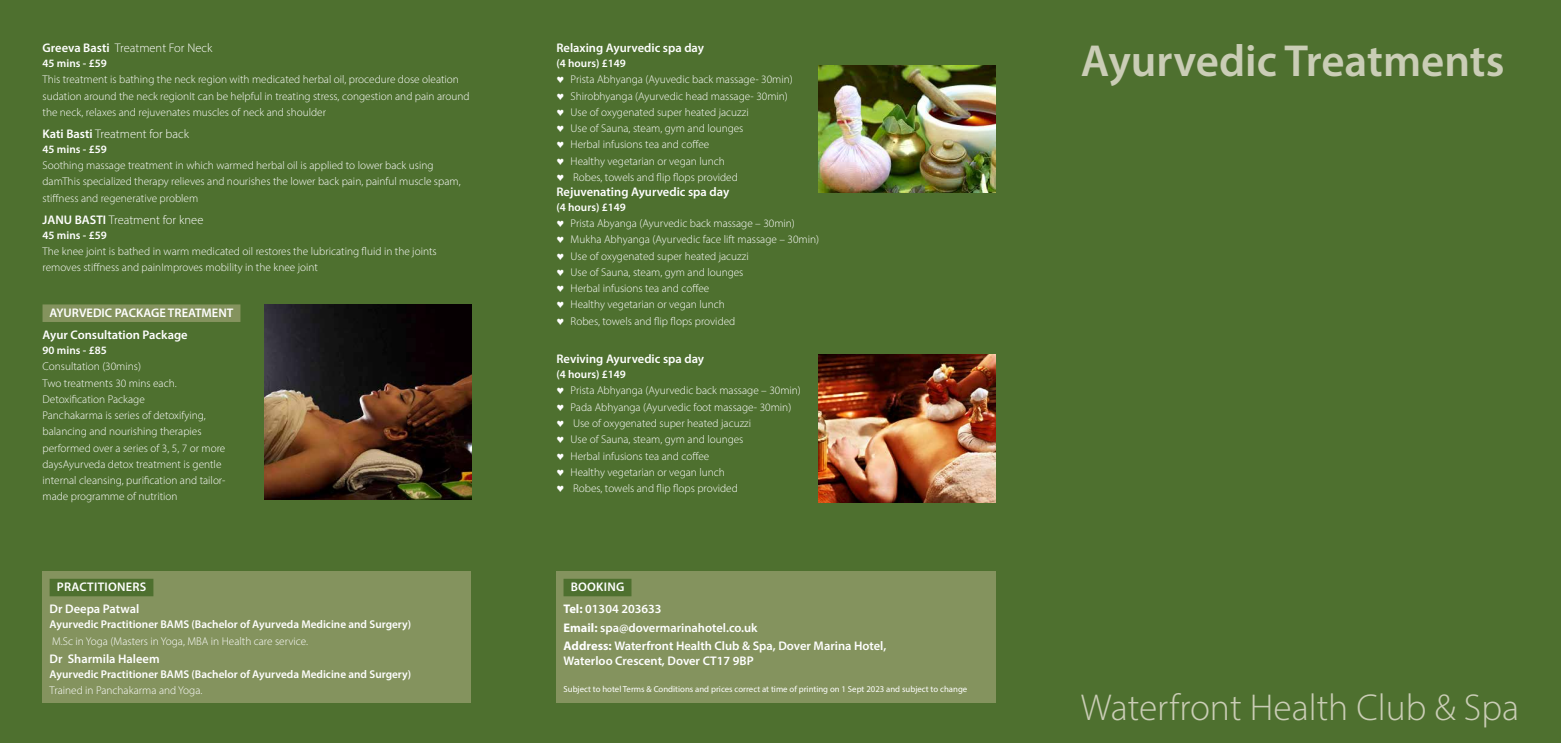
<style>
.page{position:relative;width:1563px;height:745px;background:#fff}
.page>*{position:absolute;margin:0;border:0;box-sizing:border-box;transform-origin:0 0}
.t1{font:600 45px "Myriad Pro";color:#cacdb6}
.t2{font:300 37.5px "Myriad Pro";color:#cacdb6}
.t3{font:600 12.5px/22.1px "Myriad Pro";color:#fff}
.t4{font:300 12.5px "Myriad Pro";color:#fff}
.t5{font:300 11.25px/16.2px "Myriad Pro";color:#fff}
.t6{font:600 11.25px "Myriad Pro";color:#fff}
.t7{font:8.75px "Myriad Pro";color:#fff}
.s1{font-weight:600}
.s2{font-weight:700}
</style>
<div class="page">
<div style="left:0;top:0;width:1560px;height:742px;background:#4e702f"></div>
<div style="left:43px;top:304px;width:197px;height:18px;background:#84935e"></div>
<img style="left:819px;top:66px;width:177px;height:126px">
<img style="left:819px;top:354px;width:177px;height:148px">
<div style="left:43px;top:570px;width:428px;height:132px;background:#84935e"></div>
<div style="left:50px;top:578px;width:103px;height:18px;background:#4e702f"></div>
<div style="left:556px;top:570px;width:440px;height:132px;background:#84935e"></div>
<div style="left:563px;top:578px;width:68px;height:18px;background:#4e702f"></div>
<img style="left:264px;top:304px;width:207px;height:195px">
<p class="t4" style="left:43px;top:40px;width:171px"><span class="s1">Greeva Basti</span> Treatment For Neck</p>
<p class="t6" style="left:43px;top:56px;width:66px">45 mins - £59</p>
<p class="t5" style="left:43px;top:71px;width:428px">This treatment is bathing the neck region with medicated herbal oil, procedure dose oleation sudation around the neck regionIt can be helpful in treating stress, congestion and pain around the neck, relaxes and rejuvenates muscles of neck and shoulder</p>
<p class="t4" style="left:43px;top:126px;width:148px"><span class="s1">Kati Basti</span> Treatment for back</p>
<p class="t6" style="left:43px;top:142px;width:66px">45 mins - £59</p>
<p class="t5" style="left:43px;top:157px;width:420px">Soothing massage treatment in which warmed herbal oil is applied to lower back using damThis specialized therapy relieves and nourishes the lower back pain, painful muscle spam, stiffness and regenerative problem</p>
<p class="t4" style="left:43px;top:212px;width:162px"><span class="s1">JANU BASTI</span> Treatment for knee</p>
<p class="t6" style="left:43px;top:228px;width:66px">45 mins - £59</p>
<p class="t5" style="left:43px;top:243px;width:396px">The knee joint is bathed in warm medicated oil restores the lubricating fluid in the joints removes stiffness and painImproves mobility in the knee joint</p>
<p class="t3" style="left:43px;top:301px;width:192px;text-indent:7px">AYURVEDIC PACKAGE TREATMENT<br>Ayur Consultation Package</p>
<p class="t6" style="left:43px;top:343px;width:66px">90 mins - £85</p>
<p class="t5" style="left:43px;top:358px;width:185px">Consultation (30mins)<br>Two treatments 30 mins each.<br>Detoxification Package<br>Panchakarma is series of detoxifying, balancing and nourishing therapies performed over a series of 3, 5, 7 or more daysAyurveda detox treatment is gentle internal cleansing, purification and tailor&shy;made programme of nutrition</p>
<p class="t3" style="left:50px;top:575px;width:98px;text-align:center">PRACTITIONERS<br>Dr Deepa Patwal</p>
<p class="t6" style="left:50px;top:617px;width:363px">Ayurvedic Practitioner BAMS (Bachelor of Ayurveda Medicine and Surgery)</p>
<p class="t5" style="left:52px;top:632px;width:258px">M.Sc in Yoga (Masters in Yoga, MBA in Health care service.</p>
<p class="t3" style="left:50px;top:647px;width:112px">Dr Sharmila Haleem</p>
<p class="t6" style="left:50px;top:666px;width:363px">Ayurvedic Practitioner BAMS (Bachelor of Ayurveda Medicine and Surgery)</p>
<p class="t5" style="left:50px;top:682px;width:154px">Trained in Panchakarma and Yoga.</p>
<p class="t3" style="left:50px;top:611px;width:116px">AYURVEDA SPA DAYS</p>
<p class="t3" style="left:556px;top:36px;width:149px">Relaxing Ayurvedic spa day</p>
<p class="t5" style="left:556px;top:55px;width:238px"><span class="s1">(4 hours) £149<br></span>♥ Prista Abhyanga (Ayuvedic back massage- 30min) ♥ Shirobhyanga (Ayurvedic head massage- 30min) ♥ Use of oxygenated super heated jacuzzi<br>♥ Use of Sauna, steam, gym and lounges<br>♥ Herbal infusions tea and coffee<br>♥ Healthy vegetarian or vegan lunch<br>♥ Robes, towels and flip flops provided</p>
<p class="t3" style="left:556px;top:180px;width:174px">Rejuvenating Ayurvedic spa day</p>
<p class="t5" style="left:556px;top:199px;width:264px"><span class="s1">(4 hours) £149<br></span>♥ Prista Abyanga (Ayurvedic back massage – 30min)<br>♥ Mukha Abhyanga (Ayurvedic face lift massage – 30min) ♥ Use of oxygenated super heated jacuzzi<br>♥ Use of Sauna, steam, gym and lounges<br>♥ Herbal infusions tea and coffee<br>♥ Healthy vegetarian or vegan lunch<br>♥ Robes, towels and flip flops provided</p>
<p class="t3" style="left:556px;top:347px;width:149px">Reviving Ayurvedic spa day</p>
<p class="t5" style="left:556px;top:366px;width:246px"><span class="s1">(4 hours) £149<br></span>♥ Prista Abhyanga (Ayurvedic back massage – 30min) ♥ Pada Abhyanga (Ayurvedic foot massage- 30min) ♥ Use of oxygenated super heated jacuzzi<br>♥ Use of Sauna, steam, gym and lounges<br>♥ Herbal infusions tea and coffee<br>♥ Healthy vegetarian or vegan lunch<br>♥ Robes, towels and flip flops provided</p>
<p class="t3" style="left:563px;top:575px;width:99px;text-indent:7px">BOOKING<br><span class="s2">Tel:</span> 01304 203633</p>
<p class="t3" style="left:563px;top:617px;width:324px;line-height:18.5px"><span class="s2">Email:</span> spa@dovermarinahotel.co.uk<br><span class="s2">Address:</span> Waterfront Health Club &amp; Spa, Dover Marina Hotel,</p>
<p class="t3" style="left:563px;top:649px;width:192px">Waterloo Crescent, Dover CT17 9BP</p>
<p class="t7" style="left:563px;top:683px;width:405px">Subject to hotel Terms &amp; Conditions and prices correct at time of printing on 1 Sept 2023 and subject to change</p>
<h1 class="t1" style="left:1081px;top:33px;width:425px">Ayurvedic Treatments</h1>
<h2 class="t2" style="left:1081px;top:684px;width:440px">Waterfront Health Club &amp; Spa</h2>
</div>
